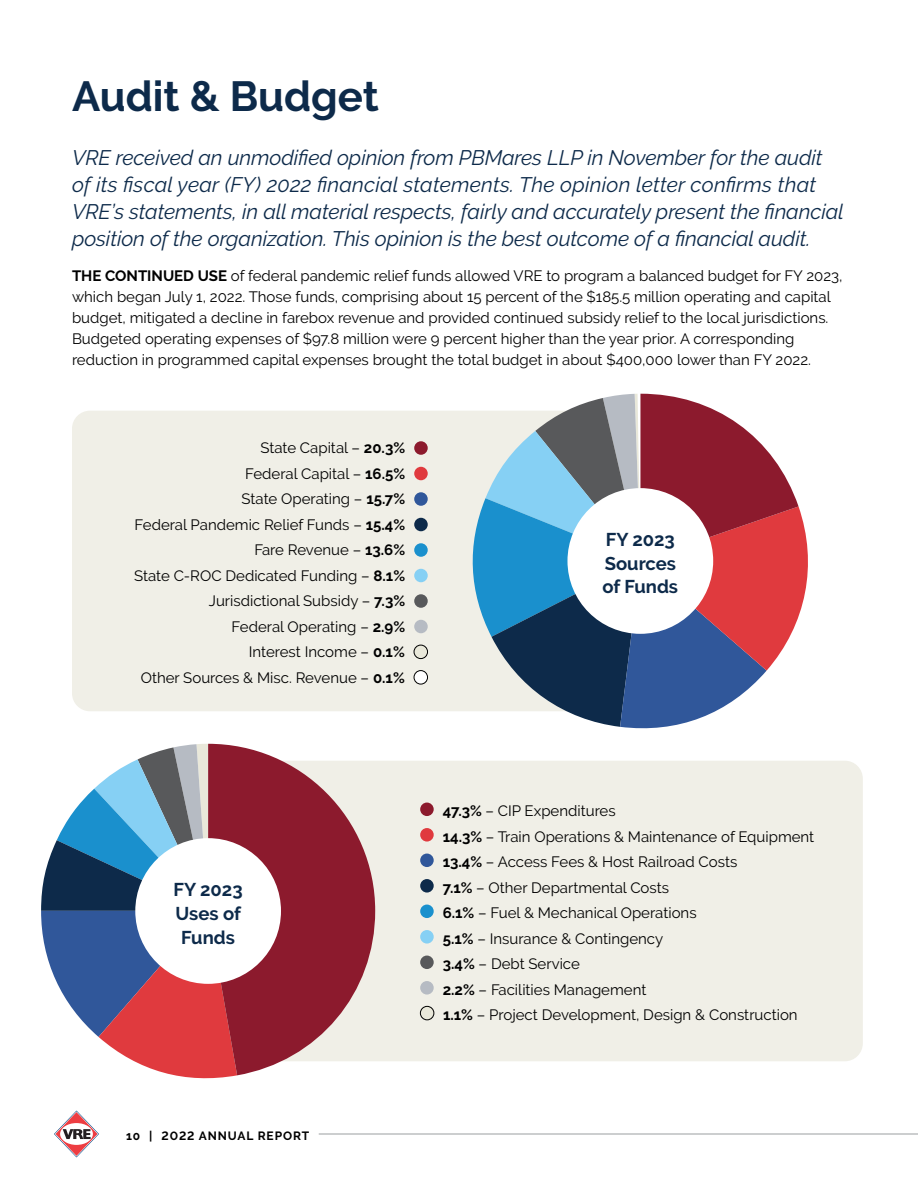
<style>
.page{position:relative;width:918px;height:1188px;background:#fff}
.page>*{position:absolute;margin:0;border:0;box-sizing:border-box;transform-origin:0 0}
.t1{font:700 42px "Raleway";color:#0d2a4a}
.t2{font:italic 21px/27px "Raleway";letter-spacing:-.005em;color:#0d2a4a}
.t3{font:700 18.45px/23.7px "Raleway";color:#0d2a4a;text-align:center}
.t4{font:15px/25.5px "Raleway";color:#000}
.t5{font:700 12px "Raleway";letter-spacing:.075em;color:#000}
.s1{font-weight:700}
</style>
<div class="page">
<svg style="left:54px;top:1111px;width:45px;height:46px"></svg>
<hr style="left:319px;top:1133px;width:599px;height:2px;background:#bcbec0">
<div style="left:72px;top:411px;width:560px;height:300px;background:#f0efe7;border-radius:18px"></div>
<div style="left:217px;top:761px;width:646px;height:300px;background:#f0efe7;border-radius:18px"></div>
<div style="left:414px;top:441px;width:14px;height:14px;background:#8c1a2d;border-radius:50%"></div>
<div style="left:414px;top:467px;width:14px;height:13px;background:#e03a3e;border-radius:50%"></div>
<div style="left:414px;top:492px;width:14px;height:14px;background:#30579a;border-radius:50%"></div>
<div style="left:414px;top:518px;width:14px;height:13px;background:#0d2a4a;border-radius:50%"></div>
<div style="left:414px;top:543px;width:14px;height:14px;background:#1a90cd;border-radius:50%"></div>
<div style="left:414px;top:569px;width:14px;height:13px;background:#86d0f4;border-radius:50%"></div>
<div style="left:414px;top:594px;width:14px;height:14px;background:#58595b;border-radius:50%"></div>
<div style="left:414px;top:620px;width:14px;height:13px;background:#b6bbc3;border-radius:50%"></div>
<div style="left:414px;top:645px;width:14px;height:14px;background:#e9e8da;border-radius:50%"></div>
<div style="left:414px;top:645px;width:14px;height:14px;border:1px solid #000;border-radius:50%"></div>
<div style="left:414px;top:671px;width:14px;height:13px;background:#fff;border-radius:50%"></div>
<div style="left:414px;top:670px;width:14px;height:14px;border:1px solid #000;border-radius:50%"></div>
<div style="left:420px;top:803px;width:14px;height:13px;background:#8c1a2d;border-radius:50%"></div>
<div style="left:420px;top:828px;width:14px;height:14px;background:#e03a3e;border-radius:50%"></div>
<div style="left:420px;top:854px;width:14px;height:13px;background:#30579a;border-radius:50%"></div>
<div style="left:420px;top:879px;width:14px;height:14px;background:#0d2a4a;border-radius:50%"></div>
<div style="left:420px;top:905px;width:14px;height:13px;background:#1a90cd;border-radius:50%"></div>
<div style="left:420px;top:930px;width:14px;height:14px;background:#86d0f4;border-radius:50%"></div>
<div style="left:420px;top:956px;width:14px;height:13px;background:#58595b;border-radius:50%"></div>
<div style="left:420px;top:981px;width:14px;height:14px;background:#b6bbc3;border-radius:50%"></div>
<div style="left:420px;top:1006px;width:14px;height:14px;background:#e9e8da;border-radius:50%"></div>
<div style="left:420px;top:1006px;width:14px;height:14px;border:1px solid #000;border-radius:50%"></div>
<svg style="left:41px;top:744px;width:196px;height:335px"></svg>
<svg style="left:208px;top:744px;width:167px;height:331px;fill:#8c1a2d"></svg>
<div style="left:135px;top:838px;width:146px;height:146px;background:#fff;border-radius:50%"></div>
<svg style="left:472px;top:394px;width:336px;height:335px"></svg>
<div style="left:567px;top:488px;width:146px;height:146px;background:#fff;border-radius:50%"></div>
<h1 class="t1" style="left:72px;top:73px;width:309px">Audit &amp; Budget</h1>
<p class="t2" style="left:72px;top:145px;width:773px">VRE received an unmodified opinion from PBMares LLP in November for the audit of its fiscal year (FY) 2022 financial statements. The opinion letter confirms that VRE’s statements, in all material respects, fairly and accurately present the financial position of the organization. This opinion is the best outcome of a financial audit.</p>
<p class="t4" style="left:72px;top:265px;width:772px;line-height:21px"><span class="s1">THE CONTINUED USE</span> of federal pandemic relief funds allowed VRE to program a balanced budget for FY 2023, which began July 1, 2022. Those funds, comprising about 15 percent of the $185.5 million operating and capital budget, mitigated a decline in farebox revenue and provided continued subsidy relief to the local jurisdictions.<br>Budgeted operating expenses of $97.8 million were 9 percent higher than the year prior. A corresponding reduction in programmed capital expenses brought the total budget in about $400,000 lower than FY 2022.</p>
<p class="t4" style="left:134px;top:435px;width:273px;text-align:right">State Capital – <span class="s1">20.3%<br></span>Federal Capital – <span class="s1">16.5%<br></span>State Operating – <span class="s1">15.7%<br></span>Federal Pandemic Relief Funds – <span class="s1">15.4%<br></span>Fare Revenue – <span class="s1">13.6%<br></span>State C-ROC Dedicated Funding – <span class="s1">8.1%<br></span>Jurisdictional Subsidy – <span class="s1">7.3%<br></span>Federal Operating – <span class="s1">2.9%<br></span>Interest Income – <span class="s1">0.1%<br></span>Other Sources &amp; Misc. Revenue – <span class="s1">0.1%</span></p>
<p class="t3" style="left:603px;top:528px;width:77px;text-align:left">FY 2023<br>Sources of Funds</p>
<p class="t3" style="left:174px;top:878px;width:71px">FY 2023<br>Uses of<br>Funds</p>
<p class="t5" style="left:126px;top:1129px;width:185px">10 | 2022 ANNUAL REPORT</p>
<p class="t4" style="left:443px;top:798px;width:373px"><span class="s1">47.3%</span> – CIP Expenditures<br><span class="s1">14.3%</span> – Train Operations &amp; Maintenance of Equipment <span class="s1">13.4%</span> – Access Fees &amp; Host Railroad Costs<br><span class="s1">7.1%</span> – Other Departmental Costs<br><span class="s1">6.1%</span> – Fuel &amp; Mechanical Operations<br><span class="s1">5.1%</span> – Insurance &amp; Contingency<br><span class="s1">3.4%</span> – Debt Service<br><span class="s1">2.2%</span> – Facilities Management<br><span class="s1">1.1%</span> – Project Development, Design &amp; Construction</p>
</div>
